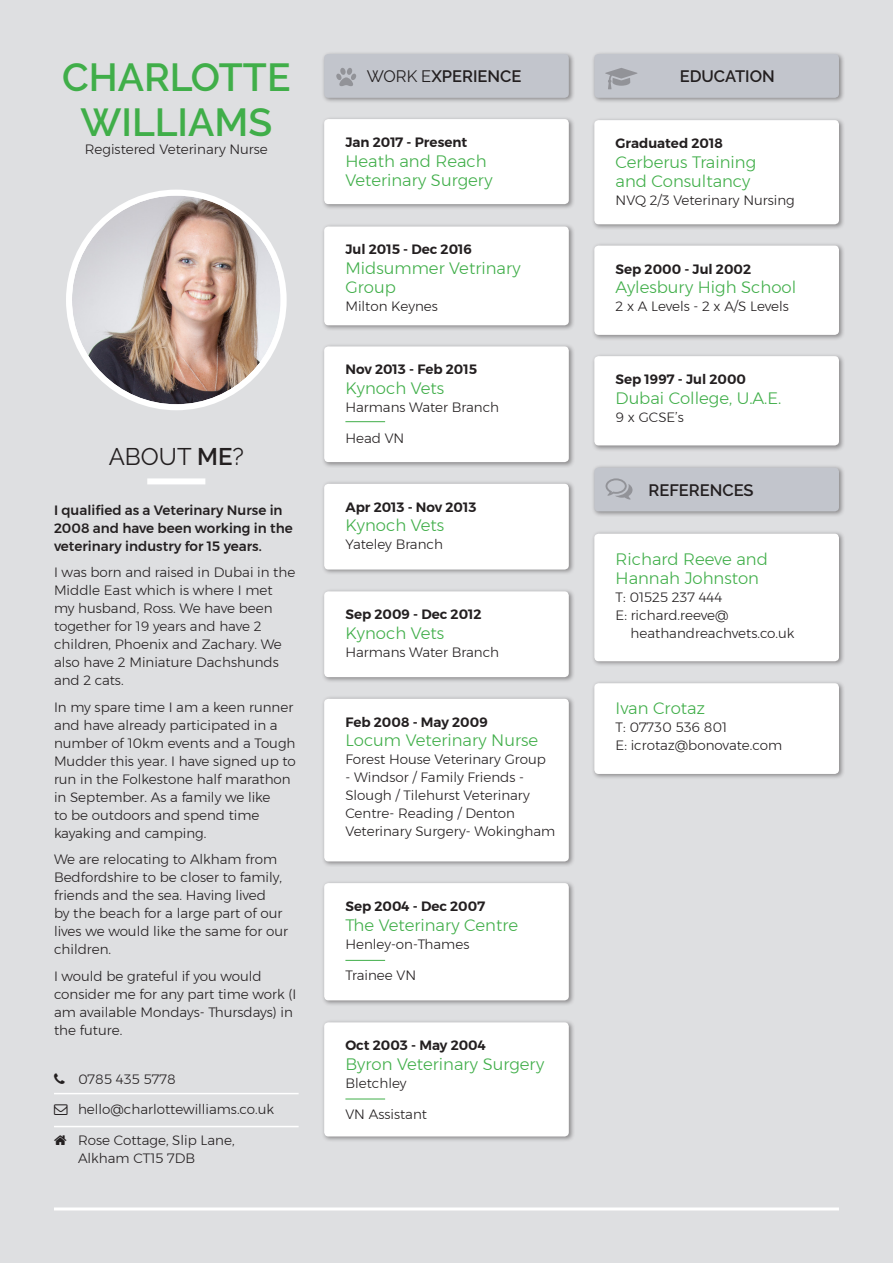
<style>
.page{position:relative;width:893px;height:1263px;background:#dedfe1}
.page>*{position:absolute;margin:0;border:0;box-sizing:border-box;transform-origin:0 0}
.t1{font:600 39px "Raleway";color:#40ae49}
.t2{font:24px "Raleway";color:#231f20}
.t3{font:300 16.5px/19.5px "Montserrat";color:#40ae49}
.t4{font:600 16.5px "Raleway";color:#231f20}
.t5{font:300 13.5px/18px "Montserrat";color:#231f20}
.t6{font:600 13.5px "Montserrat";color:#231f20}
.t7{font:500 13.5px/18px "Montserrat";color:#231f20}
.s1{font-weight:600}
.s2{font-weight:400}
</style>
<div class="page">
<div style="left:69px;top:193px;width:215px;height:214px;background:#fff;border-radius:50%"></div>
<img style="left:72px;top:196px;width:209px;height:208px;border-radius:104px">
<div style="left:66px;top:190px;width:221px;height:220px;border:6px solid #fff;border-radius:50%"></div>
<div style="left:321px;top:51px;width:254px;height:53px;background:#231f20;opacity:.45"></div>
<div style="left:324px;top:54px;width:245px;height:44px;background:#c2c5cc;border-radius:4px"></div>
<div style="left:591px;top:51px;width:254px;height:53px;background:#231f20;opacity:.45"></div>
<div style="left:594px;top:54px;width:245px;height:44px;background:#c2c5cc;border-radius:4px"></div>
<div style="left:321px;top:116px;width:254px;height:94px;background:#231f20;opacity:.45"></div>
<div style="left:324px;top:119px;width:245px;height:85px;background:#fff;border-radius:4px"></div>
<div style="left:591px;top:117px;width:254px;height:113px;background:#231f20;opacity:.45"></div>
<div style="left:594px;top:120px;width:245px;height:104px;background:#fff;border-radius:4px"></div>
<div style="left:321px;top:481px;width:254px;height:95px;background:#231f20;opacity:.45"></div>
<div style="left:324px;top:484px;width:245px;height:85px;background:#fff;border-radius:4px"></div>
<div style="left:321px;top:588px;width:254px;height:95px;background:#231f20;opacity:.45"></div>
<div style="left:324px;top:591px;width:245px;height:86px;background:#fff;border-radius:4px"></div>
<div style="left:321px;top:696px;width:254px;height:171px;background:#231f20;opacity:.45"></div>
<div style="left:324px;top:699px;width:245px;height:162px;background:#fff;border-radius:4px"></div>
<div style="left:147px;top:478px;width:58px;height:6px;background:#fff"></div>
<div style="left:591px;top:242px;width:254px;height:99px;background:#231f20;opacity:.45"></div>
<div style="left:594px;top:246px;width:245px;height:89px;background:#fff;border-radius:4px"></div>
<div style="left:591px;top:353px;width:254px;height:99px;background:#231f20;opacity:.45"></div>
<div style="left:594px;top:356px;width:245px;height:89px;background:#fff;border-radius:4px"></div>
<div style="left:321px;top:1019px;width:254px;height:123px;background:#231f20;opacity:.45"></div>
<div style="left:324px;top:1022px;width:245px;height:114px;background:#fff;border-radius:4px"></div>
<hr style="left:345px;top:1098px;width:40px;height:1px;background:#40ae49">
<div style="left:321px;top:880px;width:254px;height:126px;background:#231f20;opacity:.45"></div>
<div style="left:324px;top:883px;width:245px;height:117px;background:#fff;border-radius:4px"></div>
<hr style="left:345px;top:960px;width:40px;height:1px;background:#40ae49">
<div style="left:321px;top:343px;width:254px;height:125px;background:#231f20;opacity:.45"></div>
<div style="left:324px;top:346px;width:245px;height:116px;background:#fff;border-radius:4px"></div>
<hr style="left:345px;top:421px;width:40px;height:1px;background:#40ae49">
<div style="left:321px;top:223px;width:254px;height:108px;background:#231f20;opacity:.45"></div>
<div style="left:324px;top:226px;width:245px;height:99px;background:#fff;border-radius:4px"></div>
<div style="left:591px;top:464px;width:254px;height:53px;background:#231f20;opacity:.45"></div>
<div style="left:594px;top:468px;width:245px;height:43px;background:#c2c5cc;border-radius:4px"></div>
<div style="left:591px;top:530px;width:254px;height:137px;background:#231f20;opacity:.45"></div>
<div style="left:594px;top:534px;width:245px;height:127px;background:#fff;border-radius:4px"></div>
<div style="left:591px;top:680px;width:254px;height:100px;background:#231f20;opacity:.45"></div>
<div style="left:594px;top:683px;width:245px;height:91px;background:#fff;border-radius:4px"></div>
<hr style="left:54px;top:1207px;width:785px;height:3px;background:#fff">
<svg style="left:605px;top:478px;width:27px;height:22px"></svg>
<svg style="left:336px;top:68px;width:20px;height:18px"></svg>
<hr style="left:54px;top:1093px;width:245px;height:1px;background:#fff">
<hr style="left:54px;top:1126px;width:245px;height:1px;background:#fff">
<svg style="left:605px;top:68px;width:32px;height:21px"></svg>
<p class="t1" style="left:62px;top:55px;width:230px">CHARLOTTE</p>
<p class="t1" style="left:80px;top:100px;width:193px">WILLIAMS</p>
<p class="t5" style="left:85px;top:140px;width:185px">Registered Veterinary Nurse</p>
<p class="t2" style="left:109px;top:442px;width:137px">ABOUT <span class="s1">ME</span>?</p>
<p class="t7" style="left:54px;top:501px;width:240px">I qualified as a Veterinary Nurse in<br>2008 and have been working in the veterinary industry for 15 years.</p>
<p class="t5" style="left:54px;top:563px;width:243px">I was born and raised in Dubai in the<br>Middle East which is where I met my husband, Ross. We have been together for 19 years and have 2 children, Phoenix and Zachary. We also have 2 Miniature Dachshunds and 2 cats.</p>
<p class="t5" style="left:54px;top:698px;width:243px">In my spare time I am a keen runner and have already participated in a number of 10km events and a Tough<br>Mudder this year. I have signed up to run in the Folkestone half marathon in September. As a family we like<br>to be outdoors and spend time kayaking and camping.</p>
<p class="t5" style="left:54px;top:850px;width:236px">We are relocating to Alkham from<br>Bedfordshire to be closer to family, friends and the sea. Having lived<br>by the beach for a large part of our lives we would like the same for our children.</p>
<p class="t5" style="left:54px;top:967px;width:244px">I would be grateful if you would consider me for any part time work (I am available Mondays- Thursdays) in the future.</p>
<p class="t5" style="left:78px;top:1070px;width:99px">0785 435 5778</p>
<p class="t5" style="left:78px;top:1100px;width:198px">hello@charlottewilliams.co.uk</p>
<p class="t5" style="left:78px;top:1131px;width:158px">Rose Cottage, Slip Lane,<br>Alkham CT15 7DB</p>
<p class="t4" style="left:367px;top:67px;width:156px"><span class="s2">WORK E</span>XPERIENCE</p>
<p class="t4" style="left:680px;top:67px;width:96px">EDUCATION</p>
<p class="t6" style="left:345px;top:132px;width:123px">Jan 2017 - Present</p>
<p class="t3" style="left:345px;top:151px;width:149px">Heath and Reach<br>Veterinary Surgery</p>
<p class="t6" style="left:345px;top:239px;width:128px">Jul 2015 - Dec 2016</p>
<p class="t3" style="left:345px;top:258px;width:177px">Midsummer Vetrinary<br>Group</p>
<p class="t5" style="left:345px;top:297px;width:94px">Milton Keynes</p>
<p class="t6" style="left:345px;top:359px;width:133px">Nov 2013 - Feb 2015</p>
<p class="t3" style="left:345px;top:378px;width:100px">Kynoch Vets</p>
<p class="t5" style="left:345px;top:398px;width:155px">Harmans Water Branch</p>
<p class="t5" style="left:345px;top:429px;width:60px">Head VN</p>
<p class="t6" style="left:345px;top:496px;width:133px">Apr 2013 - Nov 2013</p>
<p class="t3" style="left:345px;top:515px;width:100px">Kynoch Vets</p>
<p class="t5" style="left:345px;top:535px;width:99px">Yateley Branch</p>
<p class="t6" style="left:345px;top:604px;width:138px">Sep 2009 - Dec 2012</p>
<p class="t3" style="left:345px;top:623px;width:100px">Kynoch Vets</p>
<p class="t5" style="left:345px;top:643px;width:155px">Harmans Water Branch</p>
<p class="t6" style="left:345px;top:711px;width:144px">Feb 2008 - May 2009</p>
<p class="t3" style="left:345px;top:730px;width:194px">Locum Veterinary Nurse</p>
<p class="t5" style="left:345px;top:750px;width:202px">Forest House Veterinary Group</p>
<p class="t5" style="left:345px;top:768px;width:211px">- Windsor / Family Friends -<br>Slough / Tilehurst Veterinary<br>Centre- Reading / Denton<br>Veterinary Surgery- Wokingham</p>
<p class="t6" style="left:345px;top:895px;width:141px">Sep 2004 - Dec 2007</p>
<p class="t3" style="left:345px;top:915px;width:174px">The Veterinary Centre</p>
<p class="t5" style="left:345px;top:934px;width:125px">Henley-on-Thames</p>
<p class="t5" style="left:345px;top:966px;width:72px">Trainee VN</p>
<p class="t6" style="left:345px;top:1035px;width:142px">Oct 2003 - May 2004</p>
<p class="t3" style="left:345px;top:1054px;width:200px">Byron Veterinary Surgery</p>
<p class="t5" style="left:345px;top:1074px;width:62px">Bletchley</p>
<p class="t5" style="left:345px;top:1105px;width:83px">VN Assistant</p>
<p class="t6" style="left:616px;top:133px;width:109px">Graduated 2018</p>
<p class="t3" style="left:616px;top:152px;width:142px">Cerberus Training and Consultancy</p>
<p class="t5" style="left:616px;top:191px;width:181px">NVQ 2/3 Veterinary Nursing</p>
<p class="t6" style="left:616px;top:258px;width:137px">Sep 2000 - Jul 2002</p>
<p class="t3" style="left:616px;top:277px;width:182px">Aylesbury High School</p>
<p class="t5" style="left:616px;top:297px;width:175px">2 x A Levels - 2 x A/S Levels</p>
<p class="t6" style="left:616px;top:369px;width:132px">Sep 1997 - Jul 2000</p>
<p class="t3" style="left:616px;top:388px;width:167px">Dubai College, U.A.E.</p>
<p class="t5" style="left:616px;top:408px;width:70px">9 x GCSE’s</p>
<p class="t4" style="left:648px;top:481px;width:106px">REFERENCES</p>
<p class="t3" style="left:616px;top:549px;width:154px">Richard Reeve and<br>Hannah Johnston</p>
<p class="t5" style="left:616px;top:588px;width:108px">T: 01525 237 444</p>
<p class="t5" style="left:631px;top:606px;width:166px;text-indent:-15px">E: richard.reeve@ heathandreachvets.co.uk</p>
<p class="t3" style="left:616px;top:698px;width:91px">Ivan Crotaz</p>
<p class="t5" style="left:616px;top:718px;width:113px">T: 07730 536 801</p>
<p class="t5" style="left:616px;top:736px;width:168px">E: icrotaz@bonovate.com</p>
</div>
